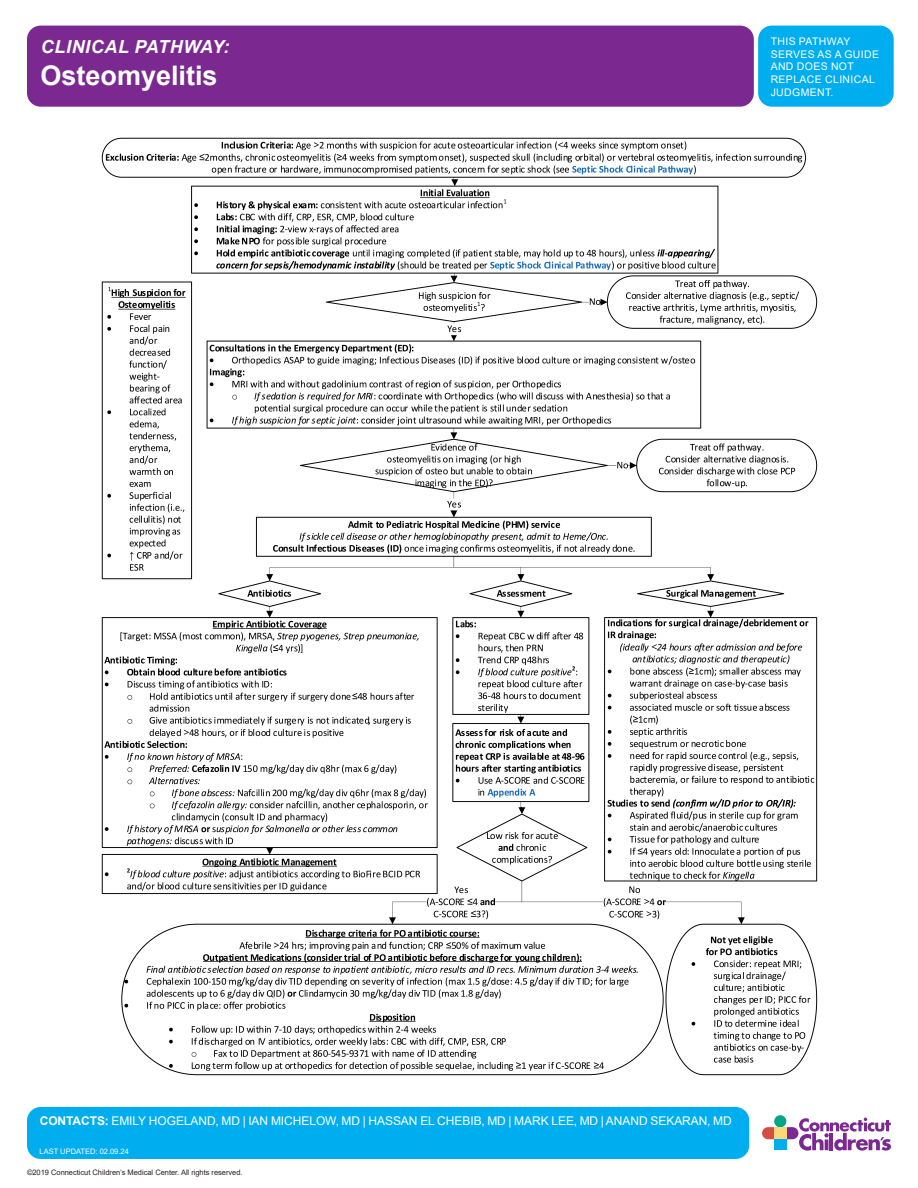
<style>
.page{position:relative;width:918px;height:1188px;background:#fff}
.page>*{position:absolute;margin:0;border:0;box-sizing:border-box;transform-origin:0 0}
.t1{font:700 27px "Arial";color:#fff}
.t2{font:italic 700 18px "Arial";letter-spacing:.035em;color:#fff}
.t3{font:12px "Arial";letter-spacing:-.005em;color:#fff}
.t4{font:10.5px/12.6px "Arial";letter-spacing:.035em;color:#fff}
.t5{font:7.5px "Arial";letter-spacing:-.005em;color:#231f20}
.t6{font:7.5px "Arial";color:#fff}
.s1{font-weight:700}
</style>
<div class="page">
<svg style="left:762px;top:1115px;width:129px;height:36px"></svg>
<div style="left:774px;top:1127px;width:12px;height:12px;background:#fed77d"></div>
<div style="left:774px;top:1139px;width:12px;height:11px;background:#00aeef"></div>
<div style="left:27px;top:26px;width:727px;height:81px;background:#7b2991;border-radius:14px"></div>
<div style="left:758px;top:26px;width:136px;height:81px;background:#00aeef;border-radius:14px"></div>
<div style="left:27px;top:1107px;width:722px;height:52px;background:#00aeef;border-radius:14px"></div>
<img style="left:101px;top:137px;width:717px;height:939px">
<p class="t2" style="left:41px;top:34px;width:190px">CLINICAL PATHWAY:</p>
<p class="t1" style="left:40px;top:57px;width:179px">Osteomyelitis</p>
<p class="t4" style="left:771px;top:35px;width:110px">THIS PATHWAY<br>SERVES AS A GUIDE<br>AND DOES NOT<br>REPLACE CLINICAL<br>JUDGMENT.</p>
<p class="t3" style="left:40px;top:1112px;width:693px"><span class="s1">CONTACTS:</span> EMILY HOGELAND, MD | IAN MICHELOW, MD | HASSAN EL CHEBIB, MD | MARK LEE, MD | ANAND SEKARAN, MD</p>
<p class="t6" style="left:40px;top:1146px;width:91px">LAST UPDATED: 02.09.24</p>
<p class="t5" style="left:27px;top:1167px;width:217px">©2019 Connecticut Children’s Medical Center. All rights reserved.</p>
</div>
